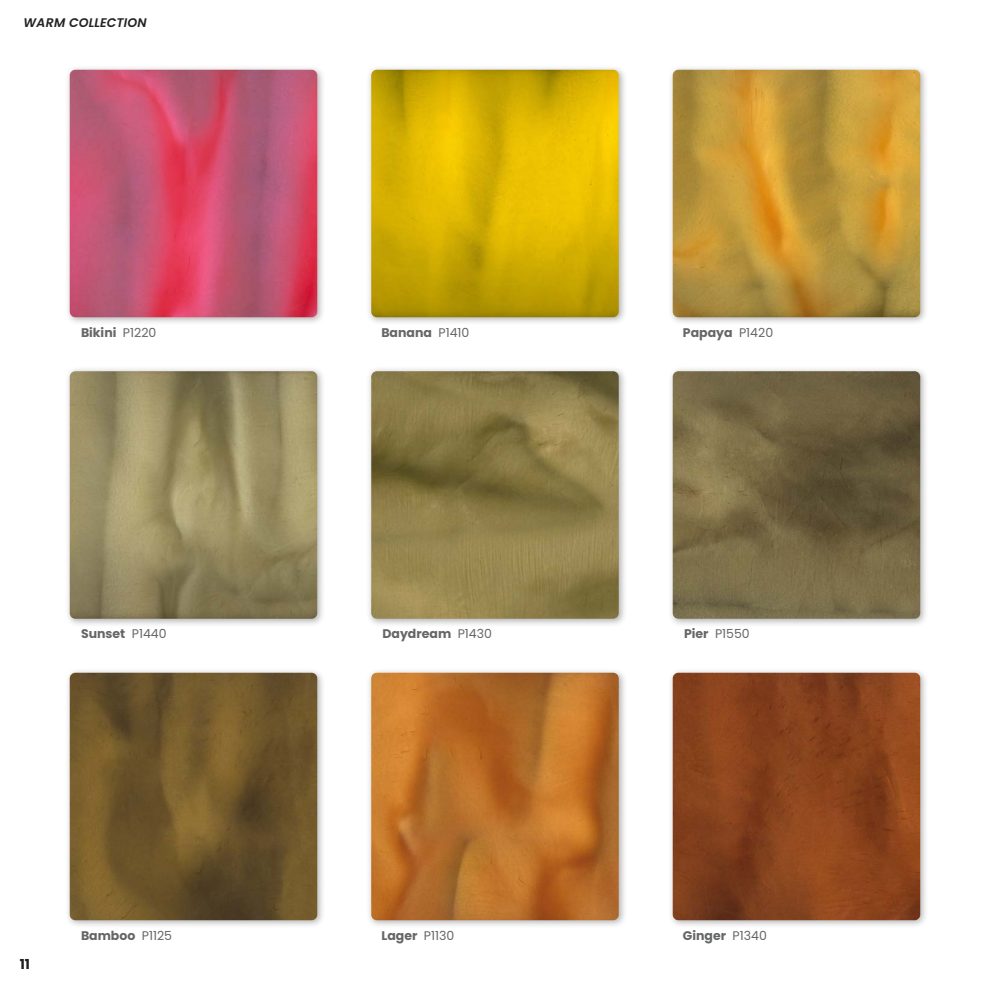
<style>
.page{position:relative;width:990px;height:990px;background:#fff}
.page>*{position:absolute;margin:0;border:0;box-sizing:border-box;transform-origin:0 0}
.t1{font:700 13.75px "Poppins";color:#231f20}
.t2{font:700 12.5px "Poppins";color:#656666}
.t3{font:italic 600 12.5px "Poppins";letter-spacing:.005em;color:#232323}
.t4{font:12.5px "Poppins";color:#656666}
.s1{font-weight:400}
.s2{font-weight:700}
</style>
<div class="page">
<div style="left:668px;top:65px;width:261px;height:261px;background:#231f20;opacity:.35"></div>
<img style="left:673px;top:70px;width:247px;height:247px">
<div style="left:65px;top:668px;width:261px;height:261px;background:#231f20;opacity:.35"></div>
<img style="left:70px;top:673px;width:247px;height:247px">
<div style="left:366px;top:65px;width:262px;height:261px;background:#231f20;opacity:.35"></div>
<img style="left:371px;top:70px;width:248px;height:247px">
<div style="left:366px;top:366px;width:262px;height:261px;background:#231f20;opacity:.35"></div>
<img style="left:371px;top:371px;width:248px;height:248px">
<div style="left:65px;top:65px;width:261px;height:261px;background:#231f20;opacity:.35"></div>
<img style="left:70px;top:70px;width:247px;height:247px">
<div style="left:668px;top:668px;width:261px;height:261px;background:#231f20;opacity:.35"></div>
<img style="left:673px;top:673px;width:247px;height:247px">
<div style="left:668px;top:366px;width:261px;height:261px;background:#231f20;opacity:.35"></div>
<img style="left:673px;top:371px;width:247px;height:248px">
<div style="left:65px;top:366px;width:261px;height:261px;background:#231f20;opacity:.35"></div>
<img style="left:70px;top:371px;width:247px;height:248px">
<div style="left:366px;top:668px;width:262px;height:261px;background:#231f20;opacity:.35"></div>
<img style="left:371px;top:673px;width:248px;height:247px">
<p class="t3" style="left:23px;top:15px;width:125px">WARM COLLECTION</p>
<p class="t2" style="left:81px;top:325px;width:77px">Bikini <span class="s1">P1220</span></p>
<p class="t2" style="left:381px;top:325px;width:90px">Banana <span class="s1">P1410</span></p>
<p class="t2" style="left:683px;top:325px;width:92px">Papaya <span class="s1">P1420</span></p>
<p class="t2" style="left:81px;top:627px;width:87px">Sunset <span class="s1">P1440</span></p>
<p class="t2" style="left:382px;top:627px;width:111px">Daydream <span class="s1">P1430</span></p>
<p class="t4" style="left:684px;top:627px;width:67px"><span class="s2">Pier</span> P1550</p>
<p class="t2" style="left:81px;top:928px;width:93px">Bamboo <span class="s1">P1125</span></p>
<p class="t2" style="left:381px;top:928px;width:74px">Lager <span class="s1">P1130</span></p>
<p class="t2" style="left:683px;top:928px;width:85px">Ginger <span class="s1">P1340</span></p>
<p class="t1" style="left:20px;top:957px;width:12px">11</p>
</div>
